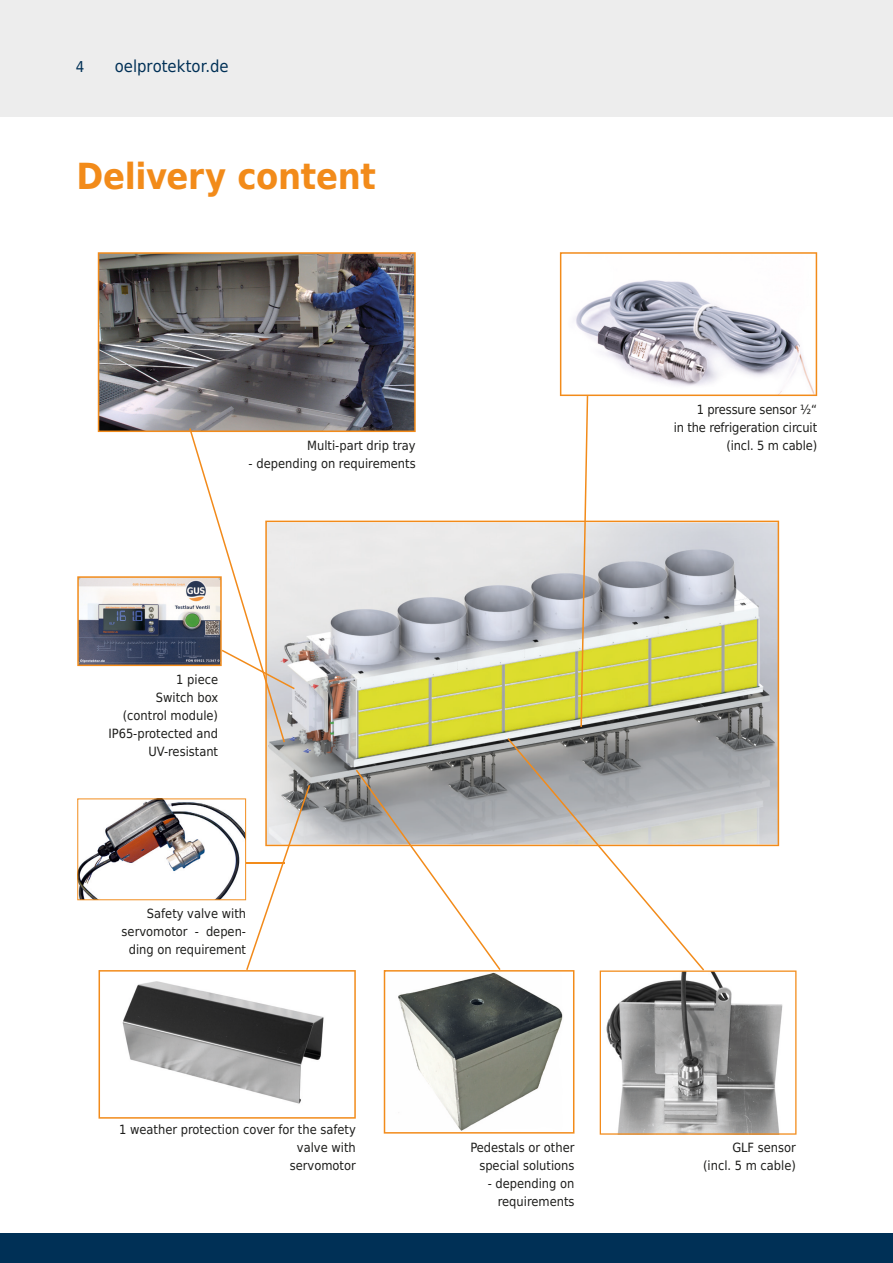
<style>
.page{position:relative;width:893px;height:1263px;background:#fff}
.page>*{position:absolute;margin:0;border:0;box-sizing:border-box;transform-origin:0 0}
.t1{font:700 36px "DejaVu Sans Condensed";letter-spacing:-.01em;color:#f28b1a}
.t2{font:16.5px "DejaVu Sans Condensed";color:#003056}
.t3{font:15px "DejaVu Sans Condensed";color:#003056}
.t4{font:12.75px/18px "DejaVu Sans Condensed";color:#1d1d1b;text-align:right}
</style>
<div class="page">
<div style="left:0;top:0;width:893px;height:117px;background:#ededed"></div>
<div style="left:0;top:1233px;width:893px;height:30px;background:#003056"></div>
<svg style="left:265px;top:521px;width:514px;height:325px"></svg>
<img style="left:98px;top:252px;width:318px;height:180px">
<svg style="left:600px;top:970px;width:196px;height:165px"></svg>
<svg style="left:507px;top:738px;width:197px;height:232px"></svg>
<svg style="left:560px;top:252px;width:257px;height:475px"></svg>
<svg style="left:77px;top:770px;width:497px;height:363px"></svg>
<svg style="left:77px;top:428px;width:218px;height:314px"></svg>
<p class="t3" style="left:76px;top:54px;width:10px">4</p>
<p class="t2" style="left:115px;top:53px;width:115px">oelprotektor.de</p>
<h1 class="t1" style="left:77px;top:147px;width:301px">Delivery content</h1>
<p class="t4" style="left:307px;top:436px;width:110px">Multi-part drip tray</p>
<p class="t4" style="left:249px;top:454px;width:169px">- depending on requirements</p>
<p class="t4" style="left:108px;top:670px;width:111px">1 piece<br>Switch box<br>(control module)<br>IP65-protected and<br>UV-resistant</p>
<p class="t4" style="left:122px;top:904px;width:126px">Safety valve with servomotor - depen&shy;ding on requirement</p>
<p class="t4" style="left:119px;top:1120px;width:238px">1 weather protection cover for the safety valve with<br>servomotor</p>
<p class="t4" style="left:470px;top:1138px;width:106px">Pedestals or other special solutions</p>
<p class="t4" style="left:488px;top:1174px;width:88px">- depending on requirements</p>
<p class="t4" style="left:674px;top:400px;width:145px">1 pressure sensor ½“<br>in the refrigeration circuit (incl. 5 m cable)</p>
<p class="t4" style="left:703px;top:1138px;width:94px">GLF sensor (incl. 5 m cable)</p>
</div>
